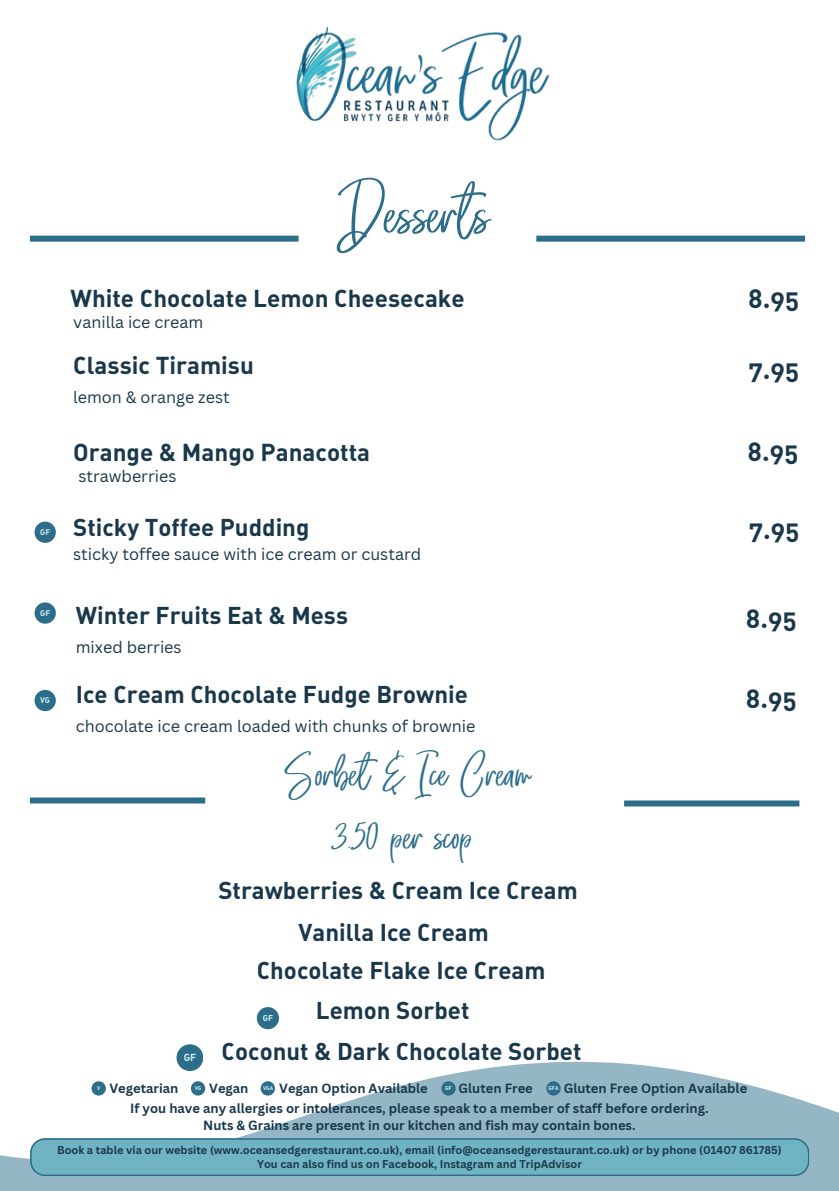
<style>
.page{position:relative;width:839px;height:1191px;background:#fff}
.page>*{position:absolute;margin:0;border:0;box-sizing:border-box;transform-origin:0 0}
.t1{font:70px "The Secret";color:#2c6d89}
.t2{font:46px/63px "The Secret";color:#2c6d89;text-align:center}
.t3{font:26.2px "DIN Bold Alternate";color:#1a384b}
.t4{font:26px "DIN Bold Alternate";color:#1a384b}
.t5{font:24.2px "DIN Bold Alternate";color:#1a384b}
.t6{font:24px "DIN Bold Alternate";color:#1a384b}
.t7{font:16.2px "Canva Sans";color:#1a384b}
.t8{font:700 13px/17.4px "Canva Sans";color:#1a384b;text-align:center}
.t9{font:700 11px "Canva Sans";color:#1a384b}
.t10{font:10.2px "DIN Bold Alternate";color:#d2f2f7}
.t11{font:8.4px "DIN Bold Alternate";color:#d2f2f7}
.t12{font:8px "DIN Bold Alternate";color:#d2f2f7}
.t13{font:5.4px "DIN Bold Alternate";color:#d2f2f7}
</style>
<div class="page">
<img style="left:296px;top:26px;width:254px;height:115px">
<svg style="left:0;top:1061px;width:838px;height:130px;fill:#95b6c4"></svg>
<div style="left:191px;top:1081px;width:14px;height:15px;background:#2c6d89;border-radius:50%"></div>
<div style="left:91px;top:1081px;width:15px;height:15px;background:#2c6d89;border-radius:50%"></div>
<div style="left:441px;top:1081px;width:14px;height:15px;background:#2c6d89;border-radius:50%"></div>
<div style="left:546px;top:1081px;width:14px;height:15px;background:#2c6d89;border-radius:50%"></div>
<div style="left:261px;top:1081px;width:14px;height:15px;background:#2c6d89;border-radius:50%"></div>
<svg style="left:30px;top:1138px;width:779px;height:38px;background:#6baebe"></svg>
<div style="left:30px;top:236px;width:268px;height:6px;background:#2c6d89"></div>
<div style="left:536px;top:236px;width:269px;height:6px;background:#2c6d89"></div>
<div style="left:176px;top:1044px;width:27px;height:27px;background:#2c6d89;border-radius:50%"></div>
<div style="left:30px;top:798px;width:175px;height:6px;background:#2c6d89"></div>
<div style="left:624px;top:801px;width:175px;height:6px;background:#2c6d89"></div>
<div style="left:35px;top:690px;width:21px;height:21px;background:#2c6d89;border-radius:50%"></div>
<div style="left:35px;top:602px;width:21px;height:22px;background:#2c6d89;border-radius:50%"></div>
<div style="left:35px;top:522px;width:21px;height:21px;background:#2c6d89;border-radius:50%"></div>
<div style="left:257px;top:1007px;width:22px;height:22px;background:#2c6d89;border-radius:50%"></div>
<h5 class="t12" style="left:40px;top:527px;width:11px">GF</h5>
<h3 class="t1" style="left:349px;top:167px;width:142px">Desserts</h3>
<h3 class="t5" style="left:71px;top:282px;width:395px">White Chocolate Lemon Cheesecake</h3>
<h3 class="t3" style="left:748px;top:282px;width:53px">8.95</h3>
<h3 class="t7" style="left:73px;top:311px;width:131px">vanilla ice cream</h3>
<h4 class="t5" style="left:73px;top:350px;width:182px">Classic Tiramisu</h4>
<h3 class="t3" style="left:748px;top:352px;width:52px">7.95</h3>
<p class="t7" style="left:73px;top:386px;width:158px">lemon &amp; orange zest</p>
<h3 class="t5" style="left:73px;top:436px;width:298px">Orange &amp; Mango Panacotta</h3>
<p class="t4" style="left:747px;top:435px;width:52px">8.95</p>
<h3 class="t7" style="left:78px;top:465px;width:100px">strawberries</h3>
<p class="t6" style="left:73px;top:512px;width:238px">Sticky Toffee Pudding</p>
<h3 class="t4" style="left:748px;top:513px;width:52px">7.95</h3>
<h4 class="t7" style="left:73px;top:542px;width:349px">sticky toffee sauce with ice cream or custard</h4>
<p class="t12" style="left:40px;top:608px;width:11px">GF</p>
<h3 class="t6" style="left:76px;top:600px;width:274px">Winter Fruits Eat &amp; Mess</h3>
<h4 class="t4" style="left:746px;top:602px;width:52px">8.95</h4>
<h3 class="t7" style="left:76px;top:636px;width:107px">mixed berries</h3>
<p class="t12" style="left:40px;top:695px;width:11px">VG</p>
<h5 class="t6" style="left:76px;top:679px;width:393px">Ice Cream Chocolate Fudge Brownie</h5>
<p class="t4" style="left:746px;top:681px;width:52px">8.95</p>
<p class="t7" style="left:76px;top:715px;width:401px">chocolate ice cream loaded with chunks of brownie</p>
<h3 class="t2" style="left:288px;top:737px;width:245px">Sorbet &amp; Ice Cream<br>3.50 per scop</h3>
<p class="t6" style="left:218px;top:875px;width:361px">Strawberries &amp; Cream Ice Cream</p>
<h2 class="t10" style="left:184px;top:1051px;width:14px">GF</h2>
<p class="t6" style="left:298px;top:917px;width:192px">Vanilla Ice Cream</p>
<p class="t6" style="left:257px;top:954px;width:290px">Chocolate Flake Ice Cream</p>
<h3 class="t6" style="left:316px;top:994px;width:155px">Lemon Sorbet</h3>
<h6 class="t6" style="left:222px;top:1035px;width:361px">Coconut &amp; Dark Chocolate Sorbet</h6>
<p class="t11" style="left:263px;top:1012px;width:12px">GF</p>
<h4 class="t13" style="left:97px;top:1085px;width:5px">V</h4>
<h1 class="t8" style="left:109px;top:1079px;width:70px">Vegetarian</h1>
<h3 class="t13" style="left:195px;top:1085px;width:8px">VG</h3>
<h1 class="t8" style="left:209px;top:1079px;width:41px">Vegan</h1>
<h4 class="t13" style="left:263px;top:1085px;width:12px">VGA</h4>
<h1 class="t8" style="left:279px;top:1079px;width:150px">Vegan Option Available</h1>
<h3 class="t13" style="left:445px;top:1085px;width:8px">GF</h3>
<h1 class="t8" style="left:458px;top:1079px;width:76px">Gluten Free</h1>
<h3 class="t13" style="left:548px;top:1085px;width:12px">GFA</h3>
<h1 class="t8" style="left:563px;top:1079px;width:185px">Gluten Free Option Available</h1>
<h3 class="t8" style="left:130px;top:1099px;width:580px">If you have any allergies or intolerances, please speak to a member of staff before ordering.<br>Nuts &amp; Grains are present in our kitchen and fish may contain bones.</h3>
<h3 class="t9" style="left:57px;top:1142px;width:726px">Book a table via our website (www.oceansedgerestaurant.co.uk), email (info@oceansedgerestaurant.co.uk) or by phone (01407 861785)</h3>
<h4 class="t9" style="left:257px;top:1156px;width:326px">You can also find us on Facebook, Instagram and TripAdvisor</h4>
</div>
